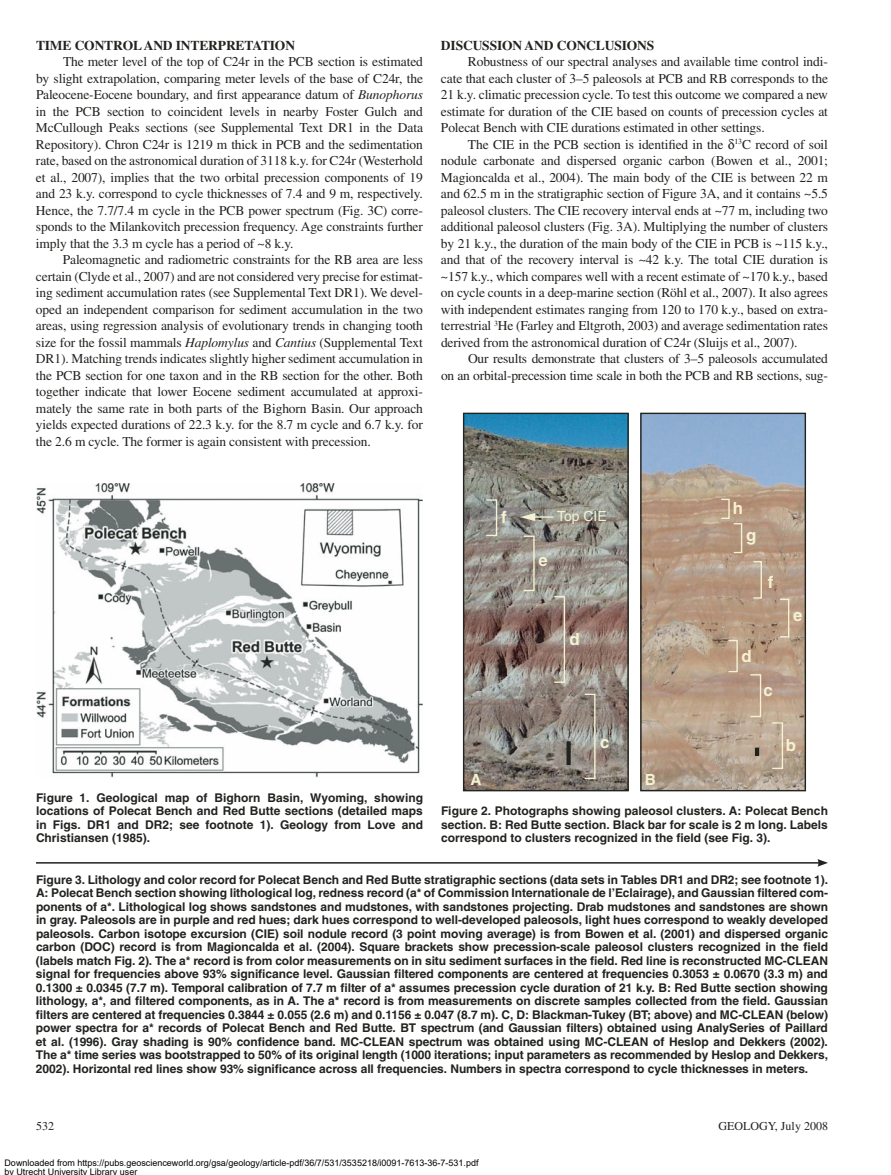
<style>
.page{position:relative;width:891px;height:1175px;background:#fff}
.page>*{position:absolute;margin:0;border:0;box-sizing:border-box;transform-origin:0 0}
.t1{font:700 16.8px "Helvetica";color:#f4f2d2}
.t2{font:700 15.3px "Helvetica";color:#f4f2d2}
.t3{font:13.95px "Helvetica";color:#f4f2d2}
.t4{font:13.5px/16.5px "Times";letter-spacing:-.01em;color:#20231e;text-align:justify}
.t5{font:700 13.5px "Times";letter-spacing:-.01em;color:#20231e}
.t6{font:700 12px/13.5px "Helvetica";color:#20231e;text-align:justify}
.t7{font:12px "Times";color:#20231e}
.t8{font:9px/9px "Arial";color:#000}
.s1{font-style:italic}
</style>
<div class="page">
<img style="left:36px;top:483px;width:387px;height:294px">
<img style="left:642px;top:414px;width:162px;height:375px">
<div style="left:640px;top:412px;width:166px;height:379px;border:1px solid #20231e"></div>
<img style="left:465px;top:414px;width:162px;height:375px">
<div style="left:463px;top:412px;width:166px;height:379px;border:1px solid #20231e"></div>
<svg style="left:485px;top:498px;width:111px;height:281px;background:#8e847c"></svg>
<div style="left:721px;top:498px;width:9px;height:21px;border:1px solid #f4f2d2"></div>
<svg style="left:567px;top:741px;width:4px;height:24px"></svg>
<svg style="left:727px;top:522px;width:63px;height:247px;background:#b89f89"></svg>
<hr style="left:36px;top:862px;width:784px;height:1px;background:#20231e">
<svg style="left:817px;top:859px;width:11px;height:7px"></svg>
<p class="t5" style="left:36px;top:40px;width:261px">TIME CONTROL AND INTERPRETATION</p>
<p class="t4" style="left:36px;top:54px;width:389px;text-indent:27px">The meter level of the top of C24r in the PCB section is estimated by slight extrapolation, comparing meter levels of the base of C24r, the Paleocene-Eocene boundary, and first appearance datum of <span class="s1">Bunophorus </span>in the PCB section to coincident levels in nearby Foster Gulch and McCullough Peaks sections (see Supplemental Text DR1 in the Data Repository). Chron C24r is 1219 m thick in PCB and the sedimentation rate, based on the astronomical duration of 3118 k.y. for C24r (Westerhold et al., 2007), implies that the two orbital precession components of 19 and 23 k.y. correspond to cycle thicknesses of 7.4 and 9 m, respectively.<br>Hence, the 7.7/7.4 m cycle in the PCB power spectrum (Fig. 3C) corre&shy;sponds to the Milankovitch precession frequency. Age constraints further imply that the 3.3 m cycle has a period of ~8 k.y.</p>
<p class="t4" style="left:36px;top:252px;width:389px;text-indent:27px">Paleomagnetic and radiometric constraints for the RB area are less certain (Clyde et al., 2007) and are not considered very precise for estimat&shy;ing sediment accumulation rates (see Supplemental Text DR1). We devel&shy;oped an independent comparison for sediment accumulation in the two areas, using regression analysis of evolutionary trends in changing tooth size for the fossil mammals <span class="s1">Haplomylus</span> and <span class="s1">Cantius</span> (Supplemental Text DR1). Matching trends indicates slightly higher sediment accumulation in the PCB section for one taxon and in the RB section for the other. Both together indicate that lower Eocene sediment accumulated at approxi&shy;mately the same rate in both parts of the Bighorn Basin. Our approach yields expected durations of 22.3 k.y. for the 8.7 m cycle and 6.7 k.y. for the 2.6 m cycle. The former is again consistent with precession.</p>
<p class="t5" style="left:441px;top:40px;width:215px">DISCUSSION AND CONCLUSIONS</p>
<p class="t4" style="left:441px;top:54px;width:389px;text-indent:27px">Robustness of our spectral analyses and available time control indi&shy;cate that each cluster of 3–5 paleosols at PCB and RB corresponds to the 21 k.y. climatic precession cycle. To test this outcome we compared a new estimate for duration of the CIE based on counts of precession cycles at Polecat Bench with CIE durations estimated in other settings.</p>
<p class="t4" style="left:441px;top:137px;width:389px;text-indent:27px">The CIE in the PCB section is identified in the <sup>13</sup>C record of soil nodule carbonate and dispersed organic carbon (Bowen et al., 2001; Magioncalda et al., 2004). The main body of the CIE is between 22 m and 62.5 m in the stratigraphic section of Figure 3A, and it contains ~5.5 paleosol clusters. The CIE recovery interval ends at ~77 m, including two additional paleosol clusters (Fig. 3A). Multiplying the number of clusters by 21 k.y., the duration of the main body of the CIE in PCB is ~115 k.y., and that of the recovery interval is ~42 k.y. The total CIE duration is ~157 k.y., which compares well with a recent estimate of ~170 k.y., based on cycle counts in a deep-marine section (Röhl et al., 2007). It also agrees with independent estimates ranging from 120 to 170 k.y., based on extra&shy;terrestrial <sup>3</sup>He (Farley and Eltgroth, 2003) and average sedimentation rates derived from the astronomical duration of C24r (Sluijs et al., 2007).</p>
<p class="t4" style="left:441px;top:351px;width:389px;text-align:right">Our results demonstrate that clusters of 3–5 paleosols accumulated<br>on an orbital-precession time scale in both the PCB and RB sections, sug-</p>
<p class="t1" style="left:501px;top:511px;width:7px">f</p>
<p class="t3" style="left:557px;top:511px;width:51px">Top CIE</p>
<p class="t1" style="left:539px;top:554px;width:11px">e</p>
<p class="t1" style="left:569px;top:632px;width:12px">d</p>
<p class="t2" style="left:471px;top:774px;width:13px">A</p>
<p class="t1" style="left:600px;top:736px;width:11px">c</p>
<p class="t2" style="left:645px;top:774px;width:13px">B</p>
<p class="t1" style="left:733px;top:501px;width:12px">h</p>
<p class="t1" style="left:746px;top:529px;width:12px">g</p>
<p class="t1" style="left:768px;top:575px;width:7px">f</p>
<p class="t1" style="left:741px;top:649px;width:12px">d</p>
<p class="t1" style="left:763px;top:684px;width:11px">c</p>
<p class="t1" style="left:793px;top:609px;width:11px">e</p>
<p class="t1" style="left:786px;top:739px;width:12px">b</p>
<p class="t6" style="left:36px;top:791px;width:389px">Figure 1. Geological map of Bighorn Basin, Wyoming, showing locations of Polecat Bench and Red Butte sections (detailed maps in Figs. DR1 and DR2; see footnote 1). Geology from Love and Christiansen (1985).</p>
<p class="t6" style="left:441px;top:805px;width:389px">Figure 2. Photographs showing paleosol clusters. A: Polecat Bench section. B: Red Butte section. Black bar for scale is 2 m long. Labels correspond to clusters recognized in the field (see Fig. 3).</p>
<p class="t6" style="left:36px;top:874px;width:794px">Figure 3. Lithology and color record for Polecat Bench and Red Butte stratigraphic sections (data sets in Tables DR1 and DR2; see footnote 1).<br>A: Polecat Bench section showing lithological log, redness record (a* of Commission Internationale de l’Eclairage), and Gaussian filtered com&shy;ponents of a*. Lithological log shows sandstones and mudstones, with sandstones projecting. Drab mudstones and sandstones are shown in gray. Paleosols are in purple and red hues; dark hues correspond to well-developed paleosols, light hues correspond to weakly developed paleosols. Carbon isotope excursion (CIE) soil nodule record (3 point moving average) is from Bowen et al. (2001) and dispersed organic carbon (DOC) record is from Magioncalda et al. (2004). Square brackets show precession-scale paleosol clusters recognized in the field (labels match Fig. 2). The a* record is from color measurements on in situ sediment surfaces in the field. Red line is reconstructed MC-CLEAN signal for frequencies above 93% significance level. Gaussian filtered components are centered at frequencies 0.3053 ± 0.0670 (3.3 m) and 0.1300 ± 0.0345 (7.7 m). Temporal calibration of 7.7 m filter of a* assumes precession cycle duration of 21 k.y. B: Red Butte section showing lithology, a*, and filtered components, as in A. The a* record is from measurements on discrete samples collected from the field. Gaussian filters are centered at frequencies 0.3844 ± 0.055 (2.6 m) and 0.1156 ± 0.047 (8.7 m). C, D: Blackman-Tukey (BT; above) and MC-CLEAN (below) power spectra for a* records of Polecat Bench and Red Butte. BT spectrum (and Gaussian filters) obtained using AnalySeries of Paillard et al. (1996). Gray shading is 90% confidence band. MC-CLEAN spectrum was obtained using MC-CLEAN of Heslop and Dekkers (2002).<br>The a* time series was bootstrapped to 50% of its original length (1000 iterations; input parameters as recommended by Heslop and Dekkers, 2002). Horizontal red lines show 93% significance across all frequencies. Numbers in spectra correspond to cycle thicknesses in meters.</p>
<p class="t7" style="left:36px;top:1121px;width:19px">532</p>
<p class="t7" style="left:719px;top:1121px;width:111px">GEOLOGY, July 2008</p>
<p class="t8" style="left:4px;top:1159px;width:476px">Downloaded from https://pubs.geoscienceworld.org/gsa/geology/article-pdf/36/7/531/3535218/i0091-7613-36-7-531.pdf by Utrecht University Library user</p>
</div>
